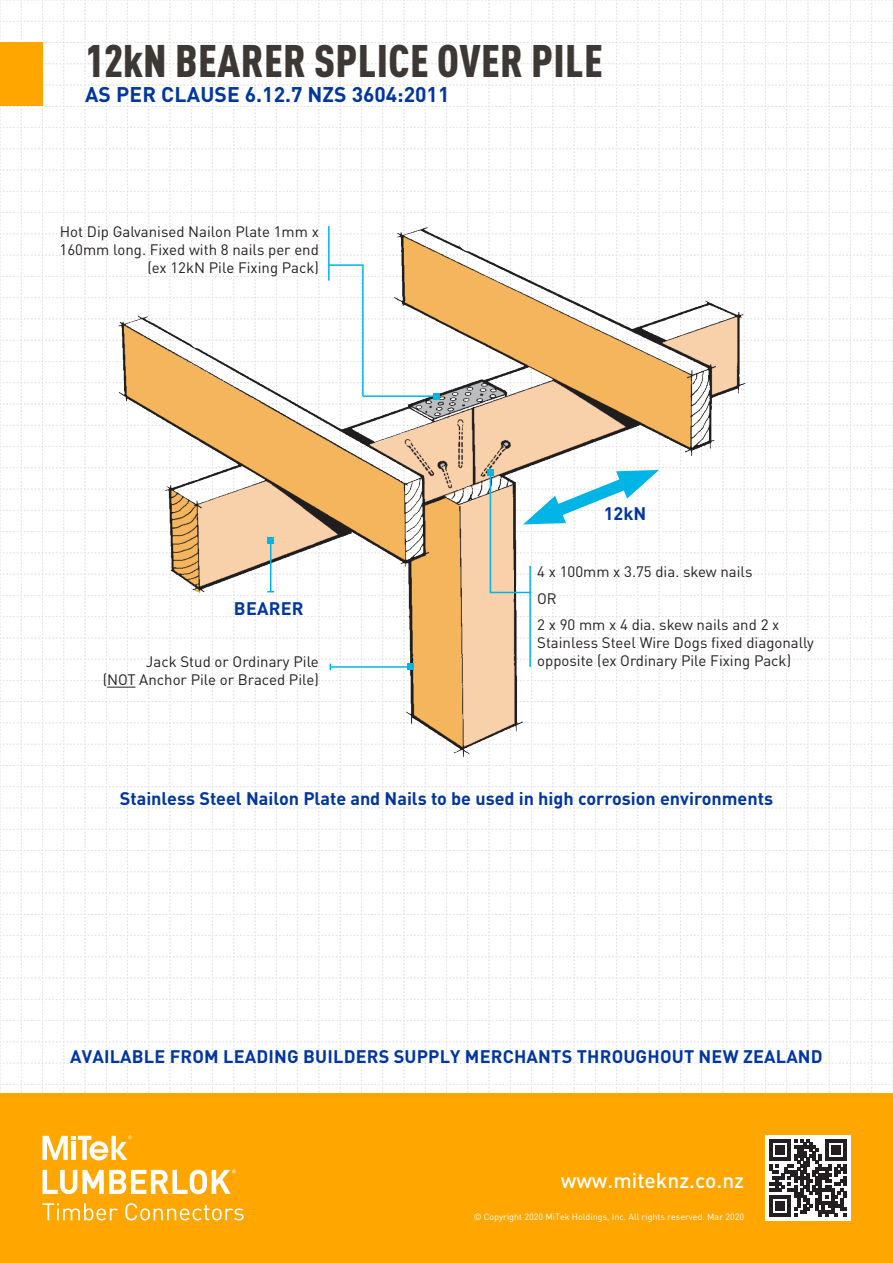
<style>
.page{position:relative;width:893px;height:1263px;background:#fff}
.page>*{position:absolute;margin:0;border:0;box-sizing:border-box;transform-origin:0 0}
.t1{font:900 condensed 45px "DIN Pro";letter-spacing:.01em;color:#3e3835}
.t2{font:700 21px "DIN Pro";letter-spacing:.01em;color:#0036a0}
.t3{font:500 21px "DIN Pro";color:#fff}
.t4{font:700 18px "DIN Pro";letter-spacing:.01em;color:#0036a0}
.t5{font:15px/18px "DIN Pro";color:#231f20;text-align:right}
.t6{font:9px "DIN Pro";color:#fff}
</style>
<div class="page">
<div style="left:0;top:1093px;width:893px;height:170px;background:#ffa700"></div>
<div style="left:0;top:43px;width:43px;height:63px;background:#ffa700"></div>
<img style="left:91px;top:216px;width:667px;height:568px">
<div style="left:468px;top:510px;width:44px;height:113px;background:#f8d0aa"></div>
<svg style="left:464px;top:496px;width:23px;height:18px"></svg>
<svg style="left:451px;top:467px;width:22px;height:23px"></svg>
<div style="left:504px;top:570px;width:10px;height:29px;background:#f9d0ab"></div>
<svg style="left:107px;top:687px;width:29px;height:1px"></svg>
<hr style="left:490px;top:473px;width:1px;height:120px;background:#00b5e6">
<svg style="left:487px;top:470px;width:6px;height:6px"></svg>
<hr style="left:529px;top:566px;width:2px;height:101px;background:#00b5e6">
<hr style="left:363px;top:395px;width:73px;height:2px;background:#00b5e6">
<svg style="left:433px;top:393px;width:6px;height:6px"></svg>
<hr style="left:362px;top:265px;width:2px;height:131px;background:#00b5e6">
<hr style="left:329px;top:264px;width:35px;height:2px;background:#00b5e6">
<hr style="left:328px;top:226px;width:2px;height:55px;background:#00b5e6">
<hr style="left:330px;top:666px;width:81px;height:2px;background:#00b5e6">
<svg style="left:408px;top:664px;width:6px;height:6px"></svg>
<hr style="left:270px;top:541px;width:1px;height:51px;background:#00b5e6">
<svg style="left:268px;top:538px;width:6px;height:6px"></svg>
<svg style="left:523px;top:463px;width:136px;height:68px"></svg>
<hr style="left:490px;top:592px;width:40px;height:1px;background:#00b5e6">
<div style="left:765px;top:1135px;width:85px;height:85px;background:#fff"></div>
<svg style="left:769px;top:1139px;width:78px;height:77px"></svg>
<svg style="left:43px;top:1135px;width:89px;height:25px"></svg>
<svg style="left:43px;top:1170px;width:34px;height:24px"></svg>
<svg style="left:83px;top:1169px;width:153px;height:25px"></svg>
<svg style="left:43px;top:1203px;width:75px;height:17px"></svg>
<svg style="left:125px;top:1203px;width:119px;height:17px"></svg>
<h1 class="t1" style="left:85px;top:27px;width:519px">12kN BEARER SPLICE OVER PILE</h1>
<h2 class="t2" style="left:85px;top:78px;width:366px">AS PER CLAUSE 6.12.7 NZS 3604:2011</h2>
<p class="t5" style="left:60px;top:221px;width:261px">Hot Dip Galvanised Nailon Plate 1mm x<br>160mm long. Fixed with 8 nails per end (ex 12kN Pile Fixing Pack)</p>
<p class="t4" style="left:234px;top:595px;width:71px">BEARER</p>
<p class="t4" style="left:604px;top:500px;width:44px">12kN</p>
<p class="t5" style="left:537px;top:558px;width:244px;line-height:26.5px;text-align:left">4 x 100mm x 3.75 dia. skew nails<br>OR<br>2 x 90 mm x 4 dia. skew nails and 2 x</p>
<p class="t5" style="left:537px;top:633px;width:278px">Stainless Steel Wire Dogs fixed diagonally</p>
<p class="t5" style="left:146px;top:652px;width:174px">Jack Stud or Ordinary Pile</p>
<p class="t5" style="left:537px;top:651px;width:255px">opposite (ex Ordinary Pile Fixing Pack)</p>
<p class="t5" style="left:103px;top:670px;width:218px">(NOT Anchor Pile or Braced Pile)</p>
<p class="t4" style="left:120px;top:784px;width:655px">Stainless Steel Nailon Plate and Nails to be used in high corrosion environments</p>
<p class="t4" style="left:70px;top:1042px;width:754px">AVAILABLE FROM LEADING BUILDERS SUPPLY MERCHANTS THROUGHOUT NEW ZEALAND</p>
<h2 class="t3" style="left:561px;top:1164px;width:185px">www.miteknz.co.nz</h2>
<p class="t6" style="left:474px;top:1210px;width:272px">© Copyright 2020 MiTek Holdings, Inc. All rights reserved. Mar 2020</p>
</div>
